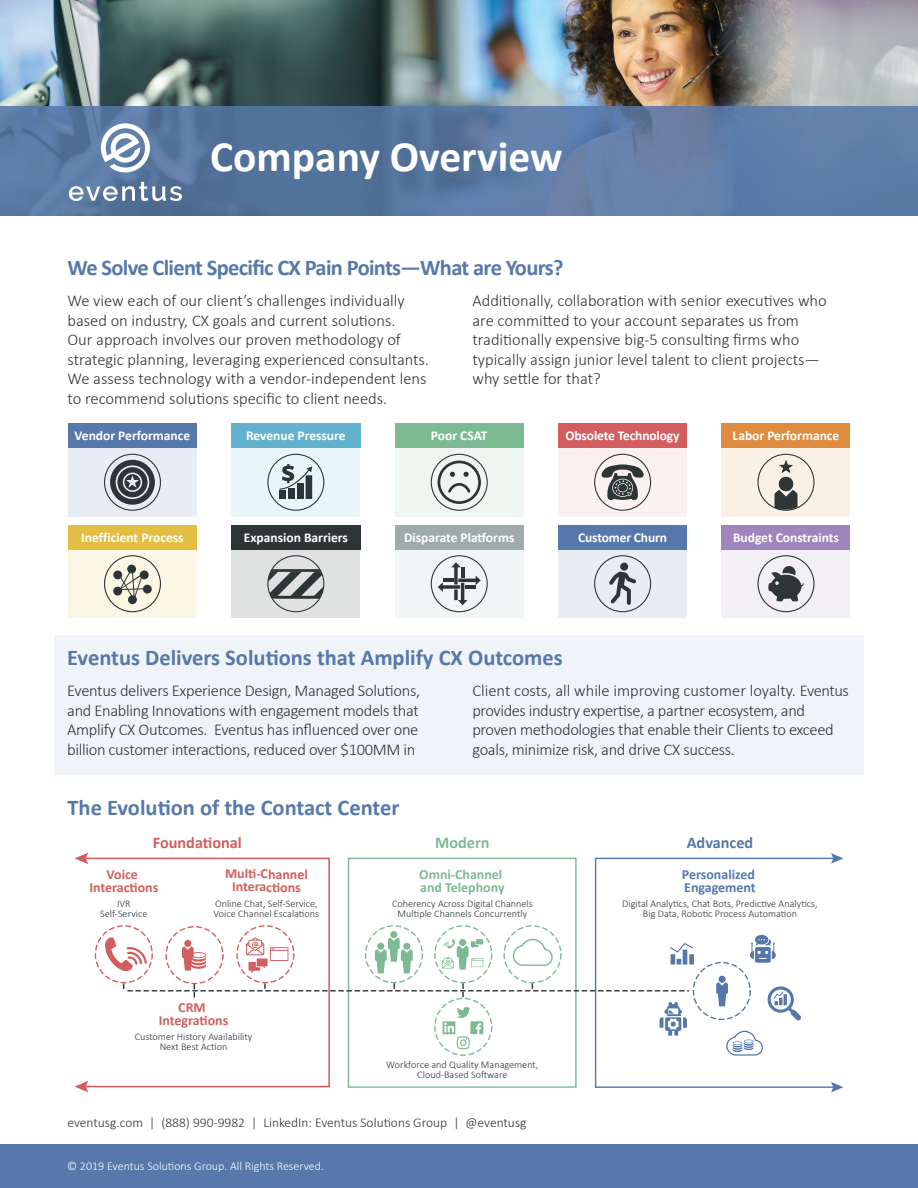
<style>
.page{position:relative;width:918px;height:1188px;background:#fff}
.page>*{position:absolute;margin:0;border:0;box-sizing:border-box;transform-origin:0 0}
.t1{font:700 43.5px "Calibri";color:#fff}
.t2{font:700 22.5px "Calibri";letter-spacing:-.01em;color:#5678aa}
.t3{font:700 22.5px "Calibri";letter-spacing:-.03em;color:#5678aa}
.t4{font:300 16.5px/19.5px "Calibri";color:#2e3536}
.t5{font:300 16.5px/19.5px "Calibri";letter-spacing:-.02em;color:#2e3536}
.t6{font:700 16.35px "Calibri";color:#d25e5f}
.t7{font:700 16.35px "Calibri";color:#5578ab}
.t8{font:700 16.35px "Calibri";color:#7dba93}
.t9{font:700 13.95px/13px "Calibri";letter-spacing:-.005em;color:#d25e5f;text-align:center}
.t10{font:700 13.95px/13px "Calibri";color:#7dba93}
.t11{font:700 13.95px/13px "Calibri";color:#5578ab}
.t12{font:700 13.5px "Calibri";color:#fff}
.t13{font:300 13.5px "Calibri";color:#2e3536}
.t14{font:300 12px "Calibri";color:#fff}
.t15{font:300 10.2px/10.2px "Calibri";color:#2e3536;text-align:center}
</style>
<div class="page">
<div style="left:54px;top:635px;width:810px;height:140px;background:#f0f4f8"></div>
<img style="left:0;top:0;width:918px;height:216px">
<div style="left:0;top:1145px;width:918px;height:43px;background:#5678aa"></div>
<svg style="left:101px;top:123px;width:49px;height:49px"></svg>
<svg style="left:69px;top:182px;width:113px;height:19px"></svg>
<div style="left:365px;top:925px;width:58px;height:58px;border:1px dashed #7dba93;border-radius:50%"></div>
<div style="left:434px;top:925px;width:58px;height:58px;border:1px dashed #7dba93;border-radius:50%"></div>
<div style="left:693px;top:962px;width:58px;height:58px;border:1px dashed #5578ab;border-radius:50%"></div>
<div style="left:503px;top:925px;width:59px;height:58px;border:1px dashed #7dba93;border-radius:50%"></div>
<div style="left:83px;top:858px;width:247px;height:229px;border:2px solid #d25e5f"></div>
<svg style="left:75px;top:853px;width:13px;height:11px"></svg>
<svg style="left:75px;top:1081px;width:13px;height:11px"></svg>
<div style="left:348px;top:858px;width:229px;height:230px;border:1px solid #7dba93"></div>
<div style="left:595px;top:858px;width:241px;height:230px;border:1px solid #5578ab"></div>
<svg style="left:831px;top:1082px;width:12px;height:10px"></svg>
<svg style="left:831px;top:853px;width:12px;height:11px"></svg>
<div style="left:184px;top:940px;width:7px;height:7px;background:#d25e5f;border-radius:50%"></div>
<svg style="left:182px;top:946px;width:24px;height:25px"></svg>
<svg style="left:246px;top:937px;width:42px;height:36px"></svg>
<div style="left:390px;top:931px;width:7px;height:7px;background:#7dba93;border-radius:50%"></div>
<svg style="left:375px;top:938px;width:38px;height:35px"></svg>
<svg style="left:442px;top:939px;width:41px;height:31px"></svg>
<svg style="left:512px;top:938px;width:41px;height:28px"></svg>
<div style="left:719px;top:976px;width:7px;height:7px;background:#5578ab;border-radius:50%"></div>
<svg style="left:716px;top:982px;width:12px;height:24px"></svg>
<svg style="left:750px;top:934px;width:26px;height:29px"></svg>
<svg style="left:726px;top:1030px;width:37px;height:26px"></svg>
<svg style="left:767px;top:986px;width:34px;height:34px"></svg>
<svg style="left:670px;top:943px;width:24px;height:22px"></svg>
<svg style="left:123px;top:984px;width:566px;height:65px"></svg>
<div style="left:165px;top:926px;width:59px;height:58px;border:1px dashed #d25e5f;border-radius:50%"></div>
<div style="left:236px;top:925px;width:59px;height:58px;border:1px dashed #d25e5f;border-radius:50%"></div>
<svg style="left:105px;top:937px;width:42px;height:35px"></svg>
<div style="left:95px;top:925px;width:58px;height:58px;border:1px dashed #d25e5f;border-radius:50%"></div>
<div style="left:68px;top:424px;width:129px;height:92px;background:#e7edf4"></div>
<div style="left:68px;top:424px;width:129px;height:24px;background:#5678aa"></div>
<svg style="left:104px;top:454px;width:57px;height:57px"></svg>
<div style="left:68px;top:525px;width:129px;height:93px;background:#faf7e5"></div>
<div style="left:68px;top:525px;width:129px;height:25px;background:#e2bf43"></div>
<svg style="left:104px;top:555px;width:57px;height:57px"></svg>
<div style="left:232px;top:424px;width:128px;height:92px;background:#e9f6f9"></div>
<div style="left:231px;top:424px;width:129px;height:24px;background:#62b2cd"></div>
<svg style="left:267px;top:454px;width:57px;height:57px"></svg>
<div style="left:232px;top:525px;width:128px;height:93px;background:#e0e2e1"></div>
<div style="left:231px;top:525px;width:129px;height:25px;background:#2e3536"></div>
<svg style="left:267px;top:555px;width:57px;height:57px"></svg>
<div style="left:395px;top:424px;width:128px;height:92px;background:#eef6f1"></div>
<div style="left:395px;top:424px;width:129px;height:24px;background:#7cba93"></div>
<svg style="left:431px;top:454px;width:57px;height:57px"></svg>
<div style="left:395px;top:525px;width:128px;height:93px;background:#f2f5f5"></div>
<div style="left:395px;top:525px;width:129px;height:25px;background:#9eabaa"></div>
<svg style="left:431px;top:555px;width:57px;height:57px"></svg>
<div style="left:558px;top:424px;width:129px;height:92px;background:#fbf1f1"></div>
<div style="left:558px;top:424px;width:129px;height:24px;background:#d25e5f"></div>
<svg style="left:594px;top:454px;width:57px;height:57px"></svg>
<div style="left:558px;top:525px;width:129px;height:93px;background:#e7edf4"></div>
<div style="left:558px;top:525px;width:129px;height:25px;background:#5678aa"></div>
<svg style="left:594px;top:555px;width:57px;height:57px"></svg>
<div style="left:722px;top:424px;width:128px;height:92px;background:#fbf0e5"></div>
<div style="left:722px;top:424px;width:128px;height:24px;background:#df8c41"></div>
<svg style="left:757px;top:454px;width:58px;height:57px"></svg>
<div style="left:722px;top:525px;width:128px;height:93px;background:#f2eff5"></div>
<div style="left:722px;top:525px;width:128px;height:25px;background:#9e85bd"></div>
<svg style="left:757px;top:555px;width:58px;height:57px"></svg>
<h1 class="t1" style="left:210px;top:126px;width:354px">Company Overview</h1>
<h2 class="t3" style="left:68px;top:252px;width:498px">We Solve Client Specific CX Pain Points—What are Yours?</h2>
<p class="t4" style="left:68px;top:291px;width:363px">We view each of our client’s challenges individually based on industry, CX goals and current solutions.<br>Our approach involves our proven methodology of strategic planning, leveraging experienced consultants.<br>We assess technology with a vendor-independent lens to recommend solutions specific to client needs.</p>
<p class="t4" style="left:472px;top:291px;width:356px">Additionally, collaboration with senior executives who are committed to your account separates us from traditionally expensive big-5 consulting firms who typically assign junior level talent to client projects— why settle for that?</p>
<p class="t12" style="left:75px;top:426px;width:117px">Vendor Performance</p>
<p class="t12" style="left:81px;top:528px;width:104px">Inefficient Process</p>
<p class="t12" style="left:246px;top:426px;width:101px">Revenue Pressure</p>
<p class="t12" style="left:244px;top:528px;width:106px">Expansion Barriers</p>
<p class="t12" style="left:431px;top:426px;width:58px">Poor CSAT</p>
<p class="t12" style="left:404px;top:528px;width:112px">Disparate Platforms</p>
<p class="t12" style="left:566px;top:426px;width:115px">Obsolete Technology</p>
<p class="t12" style="left:578px;top:528px;width:90px">Customer Churn</p>
<p class="t12" style="left:733px;top:426px;width:108px">Labor Performance</p>
<p class="t12" style="left:733px;top:528px;width:107px">Budget Constraints</p>
<h2 class="t2" style="left:67px;top:641px;width:497px">Eventus Delivers Solutions that Amplify CX Outcomes</h2>
<p class="t4" style="left:67px;top:681px;width:354px;text-align:justify">Eventus delivers Experience Design, Managed Solutions, and Enabling Innovations with engagement models that Amplify CX Outcomes. Eventus has influenced over one billion customer interactions, reduced over $100MM in</p>
<p class="t5" style="left:472px;top:681px;width:378px">Client costs, all while improving customer loyalty. Eventus provides industry expertise, a partner ecosystem, and proven methodologies that enable their Clients to exceed goals, minimize risk, and drive CX success.</p>
<h2 class="t2" style="left:68px;top:792px;width:333px">The Evolution of the Contact Center</h2>
<p class="t6" style="left:153px;top:831px;width:91px">Foundational</p>
<p class="t8" style="left:435px;top:831px;width:56px">Modern</p>
<p class="t7" style="left:687px;top:831px;width:68px">Advanced</p>
<p class="t9" style="left:89px;top:867px;width:70px">Voice<br>Interactions</p>
<p class="t15" style="left:100px;top:898px;width:49px">IVR<br>Self-Service</p>
<p class="t9" style="left:225px;top:867px;width:84px">Multi-Channel<br>Interactions</p>
<p class="t15" style="left:214px;top:898px;width:107px;text-align:left">Online Chat, Self-Service,<br>Voice Channel Escalations</p>
<p class="t10" style="left:419px;top:867px;width:87px">Omni-Channel and Telephony</p>
<p class="t15" style="left:392px;top:898px;width:142px">Coherency Across Digital Channels<br>Multiple Channels Concurrently</p>
<p class="t11" style="left:682px;top:867px;width:75px">Personalized<br>Engagement</p>
<p class="t15" style="left:622px;top:898px;width:197px">Digital Analytics, Chat Bots, Predictive Analytics,<br>Big Data, Robotic Process Automation</p>
<p class="t9" style="left:159px;top:1000px;width:71px">CRM<br>Integrations</p>
<p class="t15" style="left:135px;top:1031px;width:119px">Customer History Availability<br>Next Best Action</p>
<p class="t15" style="left:386px;top:1059px;width:154px">Workforce and Quality Management,<br>Cloud-Based Software</p>
<p class="t13" style="left:68px;top:1114px;width:461px">eventusg.com | (888) 990-9982 | LinkedIn: Eventus Solutions Group | @eventusg</p>
<p class="t14" style="left:67px;top:1159px;width:258px">© 2019 Eventus Solutions Group. All Rights Reserved.</p>
</div>
